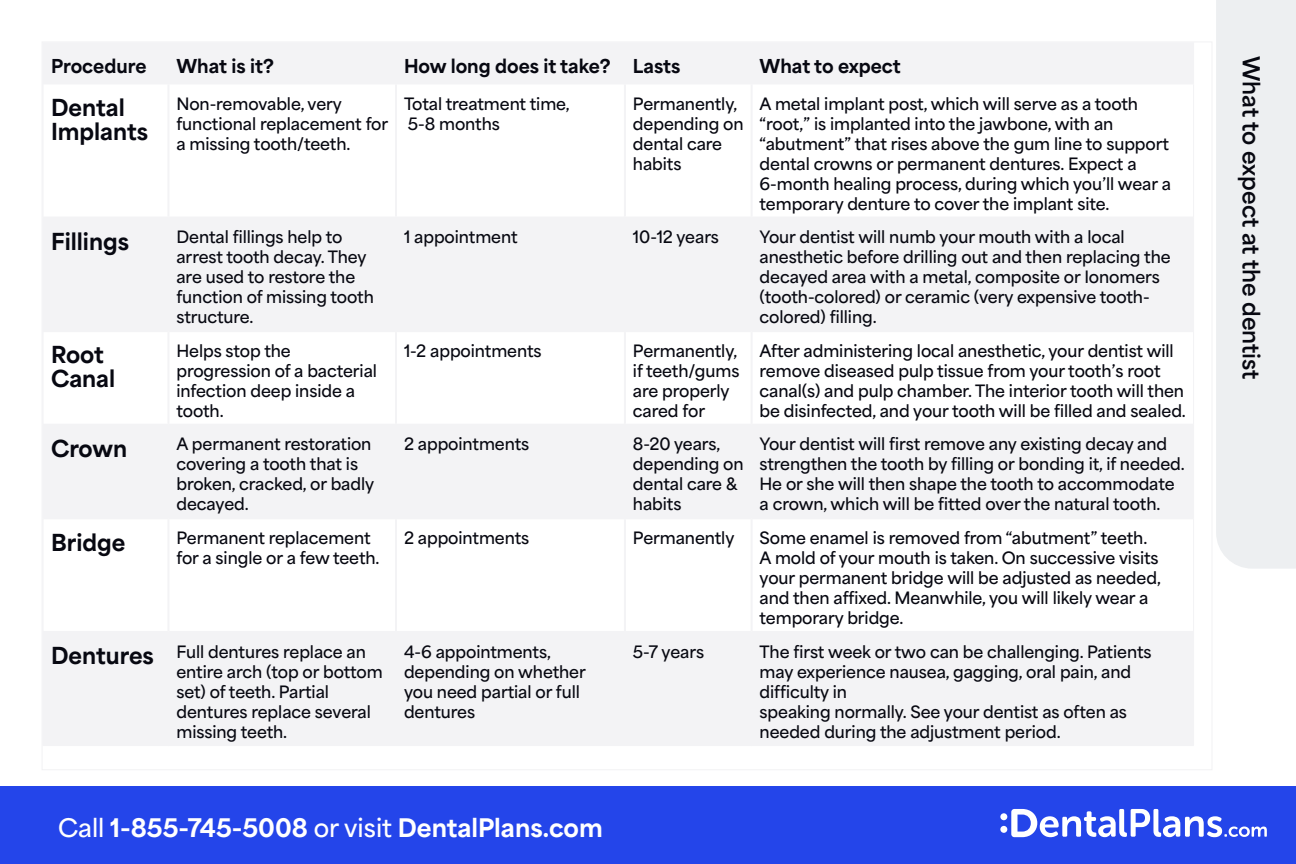
<style>
.page{position:relative;width:1296px;height:864px;background:#fff}
.page>*{position:absolute;margin:0;border:0;box-sizing:border-box;transform-origin:0 0}
.t1{font:800 24px "Area Normal";color:#fff}
.t2{font:800 22px/24px "Area Normal";color:#070811}
.t3{font:700 22px "Area Normal";color:#070811}
.t4{font:800 18px "Area Normal";color:#070811}
.t5{font:600 16px/20px "Area Normal";letter-spacing:-.005em;color:#070811}
.s1{font-weight:600}
</style>
<div class="page">
<div style="left:0;top:786px;width:1296px;height:78px;background:#2445ea"></div>
<div style="left:1000px;top:813px;width:7px;height:7px;background:#fff;border-radius:50%"></div>
<div style="left:1000px;top:826px;width:7px;height:7px;background:#fff;border-radius:50%"></div>
<svg style="left:1011px;top:809px;width:256px;height:28px"></svg>
<div style="left:1216px;top:0;width:80px;height:569px;background:#edeff1"></div>
<div style="left:44px;top:43px;width:1149px;height:40px;background:#f3f3f5"></div>
<div style="left:44px;top:219px;width:1149px;height:111px;background:#f3f3f5"></div>
<div style="left:44px;top:426px;width:1149px;height:91px;background:#f3f3f5"></div>
<div style="left:44px;top:633px;width:1149px;height:112px;background:#f3f3f5"></div>
<hr style="left:1193px;top:43px;width:1px;height:40px;background:#f3f3f5">
<hr style="left:43px;top:83px;width:125px;height:1px;background:#f3f3f5">
<hr style="left:168px;top:83px;width:228px;height:1px;background:#f3f3f5">
<hr style="left:396px;top:83px;width:229px;height:1px;background:#f3f3f5">
<hr style="left:625px;top:83px;width:127px;height:1px;background:#f3f3f5">
<hr style="left:752px;top:83px;width:442px;height:1px;background:#f3f3f5">
<hr style="left:167px;top:43px;width:2px;height:40px;background:#f3f3f5">
<hr style="left:395px;top:43px;width:2px;height:40px;background:#f3f3f5">
<hr style="left:624px;top:43px;width:2px;height:40px;background:#f3f3f5">
<hr style="left:751px;top:43px;width:2px;height:40px;background:#f3f3f5">
<hr style="left:167px;top:84px;width:2px;height:133px;background:#f3f3f5">
<hr style="left:395px;top:84px;width:2px;height:133px;background:#f3f3f5">
<hr style="left:624px;top:84px;width:2px;height:133px;background:#f3f3f5">
<hr style="left:751px;top:84px;width:2px;height:133px;background:#f3f3f5">
<hr style="left:43px;top:217px;width:125px;height:2px;background:#f3f3f5">
<hr style="left:168px;top:217px;width:228px;height:2px;background:#f3f3f5">
<hr style="left:167px;top:219px;width:2px;height:111px;background:#f3f3f5">
<hr style="left:396px;top:217px;width:229px;height:2px;background:#f3f3f5">
<hr style="left:395px;top:219px;width:2px;height:111px;background:#f3f3f5">
<hr style="left:625px;top:217px;width:127px;height:2px;background:#f3f3f5">
<hr style="left:624px;top:219px;width:2px;height:111px;background:#f3f3f5">
<hr style="left:752px;top:217px;width:441px;height:2px;background:#f3f3f5">
<hr style="left:751px;top:219px;width:2px;height:111px;background:#f3f3f5">
<hr style="left:43px;top:330px;width:125px;height:2px;background:#f3f3f5">
<hr style="left:168px;top:330px;width:228px;height:2px;background:#f3f3f5">
<hr style="left:167px;top:332px;width:2px;height:92px;background:#f3f3f5">
<hr style="left:396px;top:330px;width:229px;height:2px;background:#f3f3f5">
<hr style="left:395px;top:332px;width:2px;height:92px;background:#f3f3f5">
<hr style="left:625px;top:330px;width:127px;height:2px;background:#f3f3f5">
<hr style="left:624px;top:332px;width:2px;height:92px;background:#f3f3f5">
<hr style="left:752px;top:330px;width:441px;height:2px;background:#f3f3f5">
<hr style="left:751px;top:332px;width:2px;height:92px;background:#f3f3f5">
<hr style="left:43px;top:424px;width:125px;height:2px;background:#f3f3f5">
<hr style="left:168px;top:424px;width:228px;height:2px;background:#f3f3f5">
<hr style="left:167px;top:426px;width:2px;height:91px;background:#f3f3f5">
<hr style="left:396px;top:424px;width:229px;height:2px;background:#f3f3f5">
<hr style="left:395px;top:426px;width:2px;height:91px;background:#f3f3f5">
<hr style="left:625px;top:424px;width:127px;height:2px;background:#f3f3f5">
<hr style="left:624px;top:426px;width:2px;height:91px;background:#f3f3f5">
<hr style="left:752px;top:424px;width:441px;height:2px;background:#f3f3f5">
<hr style="left:751px;top:426px;width:2px;height:91px;background:#f3f3f5">
<hr style="left:43px;top:517px;width:125px;height:2px;background:#f3f3f5">
<hr style="left:168px;top:517px;width:228px;height:2px;background:#f3f3f5">
<hr style="left:167px;top:519px;width:2px;height:112px;background:#f3f3f5">
<hr style="left:396px;top:517px;width:229px;height:2px;background:#f3f3f5">
<hr style="left:395px;top:519px;width:2px;height:112px;background:#f3f3f5">
<hr style="left:625px;top:517px;width:127px;height:2px;background:#f3f3f5">
<hr style="left:624px;top:519px;width:2px;height:112px;background:#f3f3f5">
<hr style="left:752px;top:517px;width:441px;height:2px;background:#f3f3f5">
<hr style="left:751px;top:519px;width:2px;height:112px;background:#f3f3f5">
<hr style="left:43px;top:631px;width:125px;height:2px;background:#f3f3f5">
<hr style="left:168px;top:631px;width:228px;height:2px;background:#f3f3f5">
<hr style="left:167px;top:633px;width:2px;height:112px;background:#f3f3f5">
<hr style="left:396px;top:631px;width:229px;height:2px;background:#f3f3f5">
<hr style="left:395px;top:633px;width:2px;height:112px;background:#f3f3f5">
<hr style="left:625px;top:631px;width:127px;height:2px;background:#f3f3f5">
<hr style="left:624px;top:633px;width:2px;height:112px;background:#f3f3f5">
<hr style="left:752px;top:631px;width:441px;height:2px;background:#f3f3f5">
<hr style="left:751px;top:633px;width:2px;height:112px;background:#f3f3f5">
<hr style="left:1193px;top:84px;width:1px;height:134px;background:#f3f3f5">
<hr style="left:1193px;top:218px;width:1px;height:113px;background:#f3f3f5">
<hr style="left:1193px;top:331px;width:1px;height:94px;background:#f3f3f5">
<hr style="left:1193px;top:425px;width:1px;height:93px;background:#f3f3f5">
<hr style="left:1193px;top:518px;width:1px;height:114px;background:#f3f3f5">
<hr style="left:1193px;top:632px;width:1px;height:113px;background:#f3f3f5">
<hr style="left:43px;top:745px;width:125px;height:1px;background:#f3f3f5">
<hr style="left:168px;top:745px;width:228px;height:1px;background:#f3f3f5">
<hr style="left:396px;top:745px;width:229px;height:1px;background:#f3f3f5">
<hr style="left:625px;top:745px;width:127px;height:1px;background:#f3f3f5">
<hr style="left:752px;top:745px;width:442px;height:1px;background:#f3f3f5">
<p class="t4" style="left:51px;top:50px;width:97px">Procedure</p>
<p class="t4" style="left:176px;top:50px;width:99px">What is it?</p>
<p class="t4" style="left:404px;top:50px;width:208px">How long does it take?</p>
<p class="t4" style="left:633px;top:50px;width:49px">Lasts</p>
<p class="t4" style="left:760px;top:50px;width:143px">What to expect</p>
<p class="t2" style="left:51px;top:93px;width:75px">Dental</p>
<p class="t2" style="left:51px;top:117px;width:99px">Implants</p>
<p class="t5" style="left:404px;top:92px;width:167px">Total treatment time,</p>
<p class="t5" style="left:408px;top:112px;width:94px">5-8 months</p>
<p class="t5" style="left:633px;top:92px;width:112px">Permanently, depending on dental care habits</p>
<p class="t5" style="left:760px;top:92px;width:413px">A metal implant post, which will serve as a tooth “root,” is implanted into the jawbone, with an “abutment” that rises above the gum line to support dental crowns or permanent dentures. Expect a 6-month healing process, during which you’ll wear a temporary denture to cover the implant site.</p>
<p class="t5" style="left:176px;top:92px;width:167px">Non-removable, very</p>
<p class="t5" style="left:176px;top:112px;width:213px">functional replacement for</p>
<p class="t5" style="left:176px;top:132px;width:176px">a missing tooth/teeth.</p>
<p class="t2" style="left:51px;top:227px;width:80px">Fillings</p>
<p class="t5" style="left:176px;top:225px;width:199px">Dental fillings help to arrest tooth decay. They are used to restore the function of missing tooth structure.</p>
<p class="t5" style="left:404px;top:225px;width:115px">1 appointment</p>
<p class="t5" style="left:633px;top:225px;width:88px">10-12 years</p>
<p class="t5" style="left:760px;top:225px;width:413px">Your dentist will numb your mouth with a local anesthetic before drilling out and then replacing the decayed area with a metal, composite or Ionomers (tooth-colored) or ceramic (very expensive tooth&shy;colored) filling.</p>
<p class="t2" style="left:51px;top:341px;width:66px">Root<br>Canal</p>
<p class="t5" style="left:176px;top:339px;width:202px">Helps stop the progression of a bacterial infection deep inside a tooth.</p>
<p class="t5" style="left:404px;top:339px;width:139px">1-2 appointments</p>
<p class="t5" style="left:633px;top:339px;width:108px">Permanently, if teeth/gums are properly cared for</p>
<p class="t5" style="left:760px;top:339px;width:416px">After administering local anesthetic, your dentist will</p>
<p class="t5" style="left:760px;top:359px;width:403px">remove diseased pulp tissue from your tooth’s root</p>
<p class="t5" style="left:760px;top:379px;width:428px">canal(s) and pulp chamber. The interior tooth will then be disinfected, and your tooth will be filled and sealed.</p>
<p class="t2" style="left:51px;top:434px;width:78px">Crown</p>
<p class="t5" style="left:176px;top:432px;width:199px">A permanent restoration covering a tooth that is broken, cracked, or badly decayed.</p>
<p class="t5" style="left:404px;top:432px;width:127px">2 appointments</p>
<p class="t5" style="left:633px;top:432px;width:112px">8-20 years, depending on dental care &amp; habits</p>
<p class="t5" style="left:760px;top:432px;width:409px">Your dentist will first remove any existing decay and</p>
<p class="t5" style="left:760px;top:452px;width:427px">strengthen the tooth by filling or bonding it, if needed.<br>He or she will then shape the tooth to accommodate a crown, which will be fitted over the natural tooth.</p>
<p class="t2" style="left:51px;top:528px;width:76px">Bridge</p>
<p class="t5" style="left:176px;top:526px;width:205px">Permanent replacement for a single or a few teeth.</p>
<p class="t5" style="left:404px;top:526px;width:127px">2 appointments</p>
<p class="t5" style="left:633px;top:526px;width:103px">Permanently</p>
<p class="t5" style="left:760px;top:526px;width:403px">Some enamel is removed from “abutment” teeth.<br>A mold of your mouth is taken. On successive visits your permanent bridge will be adjusted as needed, and then affixed. Meanwhile, you will likely wear a temporary bridge.</p>
<p class="t2" style="left:51px;top:641px;width:104px">Dentures</p>
<p class="t5" style="left:176px;top:640px;width:208px">Full dentures replace an entire arch (top or bottom set) of teeth. Partial dentures replace several missing teeth.</p>
<p class="t5" style="left:404px;top:640px;width:183px">4-6 appointments, depending on whether you need partial or full dentures</p>
<p class="t5" style="left:633px;top:640px;width:73px">5-7 years</p>
<p class="t5" style="left:760px;top:640px;width:393px">The first week or two can be challenging. Patients may experience nausea, gagging, oral pain, and difficulty in</p>
<p class="t5" style="left:760px;top:700px;width:369px">speaking normally. See your dentist as often as needed during the adjustment period.</p>
<h1 class="t1" style="left:58px;top:806px;width:546px"><span class="s1">Call</span> 1-855-745-5008 <span class="s1">or visit</span> DentalPlans.com</h1>
<p class="t3" style="left:1271px;top:56px;width:325px;rotate:90deg">What to expect at the dentist</p>
</div>
